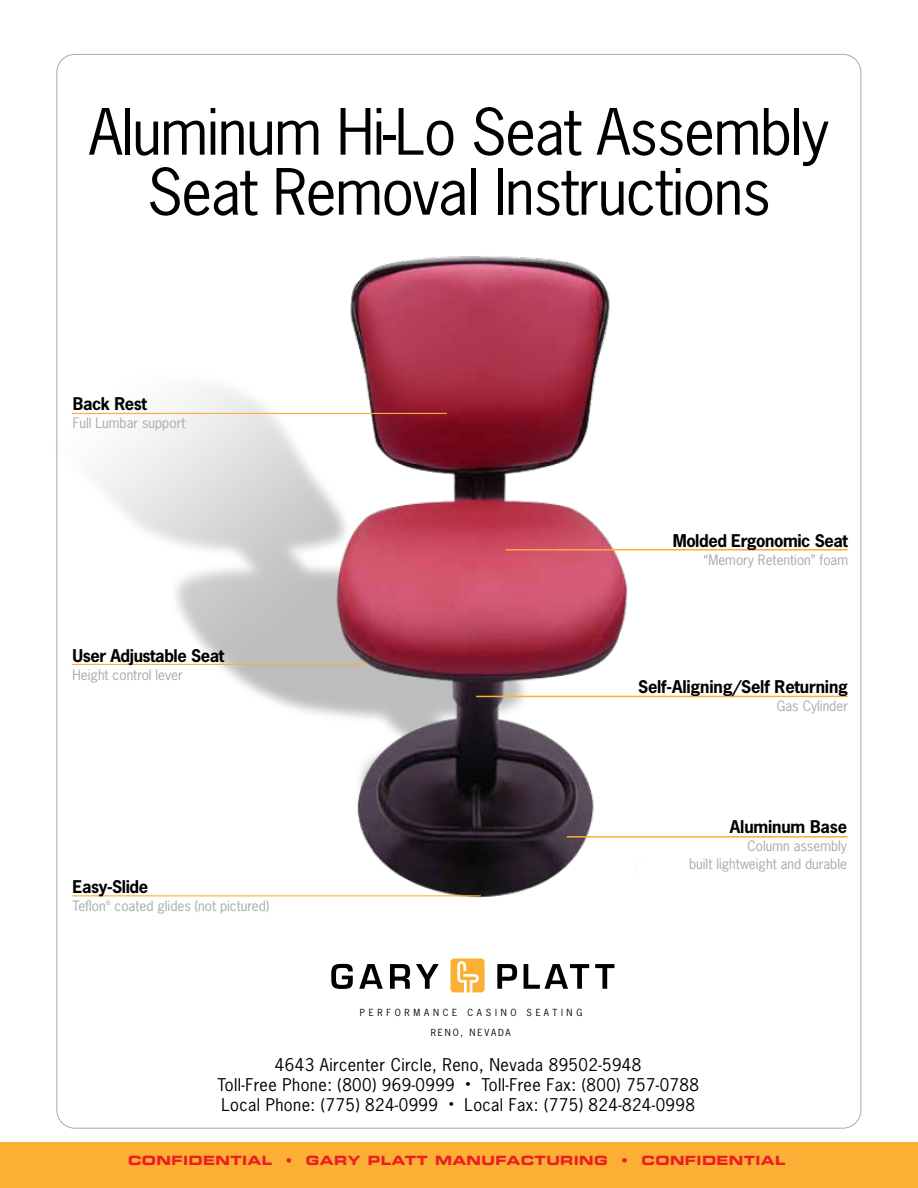
<style>
.page{position:relative;width:918px;height:1188px;background:#fff}
.page>*{position:absolute;margin:0;border:0;box-sizing:border-box;transform-origin:0 0}
.t1{font:60px/60px "News Gothic Std";letter-spacing:-.02em;color:#000;text-align:center}
.t2{font:16.5px/19.8px "News Gothic Std";letter-spacing:.025em;color:#000;text-align:center}
.t3{font:700 16.5px "News Gothic";letter-spacing:-.025em;color:#000}
.t4{font:13.5px/18px "News Gothic Std";color:#a7a9ac;text-align:right}
.t5{font:12.75px "Eurostile Bold Extended Two";letter-spacing:.03em;color:#ed1d24}
.t6{font:9.3px "News Gothic";letter-spacing:.2em;color:#000}
.t7{font:9.15px "News Gothic";letter-spacing:.405em;color:#000}
.t8{font:6px "News Gothic Std";color:#a7a9ac}
</style>
<div class="page">
<div style="left:0;top:1143px;width:918px;height:45px;background:#fbaf34"></div>
<svg style="left:451px;top:958px;width:34px;height:34px"></svg>
<svg style="left:331px;top:964px;width:22px;height:25px"></svg>
<svg style="left:359px;top:964px;width:24px;height:25px"></svg>
<svg style="left:390px;top:964px;width:20px;height:25px"></svg>
<svg style="left:416px;top:964px;width:23px;height:25px"></svg>
<svg style="left:497px;top:964px;width:20px;height:25px"></svg>
<svg style="left:524px;top:964px;width:65px;height:25px"></svg>
<svg style="left:595px;top:964px;width:19px;height:25px"></svg>
<img style="left:56px;top:213px;width:635px;height:737px">
<hr style="left:72px;top:664px;width:293px;height:1px;background:#fbaf34">
<hr style="left:72px;top:895px;width:408px;height:1px;background:#fbaf34">
<hr style="left:477px;top:696px;width:370px;height:1px;background:#fbaf34">
<hr style="left:506px;top:549px;width:341px;height:2px;background:#fbaf34">
<hr style="left:567px;top:836px;width:280px;height:2px;background:#fbaf34">
<hr style="left:72px;top:413px;width:375px;height:1px;background:#fbaf34">
<h1 class="t1" style="left:89px;top:102px;width:742px">Aluminum Hi-Lo Seat Assembly<br>Seat Removal Instructions</h1>
<p class="t3" style="left:73px;top:393px;width:76px">Back Rest</p>
<p class="t4" style="left:73px;top:414px;width:114px">Full Lumbar support</p>
<p class="t3" style="left:73px;top:645px;width:153px">User Adjustable Seat</p>
<p class="t4" style="left:73px;top:666px;width:112px">Height control lever</p>
<p class="t3" style="left:73px;top:876px;width:77px">Easy-Slide</p>
<p class="t4" style="left:73px;top:897px;width:35px">Teflon</p>
<p class="t8" style="left:106px;top:899px;width:7px">®</p>
<p class="t4" style="left:115px;top:897px;width:156px">coated glides (not pictured)</p>
<p class="t3" style="left:673px;top:529px;width:177px">Molded Ergonomic Seat</p>
<p class="t4" style="left:704px;top:550px;width:146px">“Memory Retention” foam</p>
<p class="t3" style="left:638px;top:676px;width:212px">Self-Aligning/Self Returning</p>
<p class="t4" style="left:777px;top:697px;width:73px">Gas Cylinder</p>
<p class="t3" style="left:730px;top:816px;width:119px">Aluminum Base</p>
<p class="t4" style="left:689px;top:837px;width:159px">Column assembly<br>built lightweight and durable</p>
<p class="t7" style="left:360px;top:1006px;width:224px">PERFORMANCE CASINO SEATING</p>
<p class="t6" style="left:431px;top:1026px;width:81px">RENO, NEVADA</p>
<p class="t2" style="left:217px;top:1055px;width:483px">4643 Aircenter Circle, Reno, Nevada 89502-5948<br>Toll-Free Phone: (800) 969-0999 <sup>•</sup> Toll-Free Fax: (800) 757-0788<br>Local Phone: (775) 824-0999 <sup>•</sup> Local Fax: (775) 824-824-0998</p>
<p class="t5" style="left:128px;top:1152px;width:659px">CONFIDENTIAL • GARY PLATT MANUFACTURING • CONFIDENTIAL</p>
</div>
